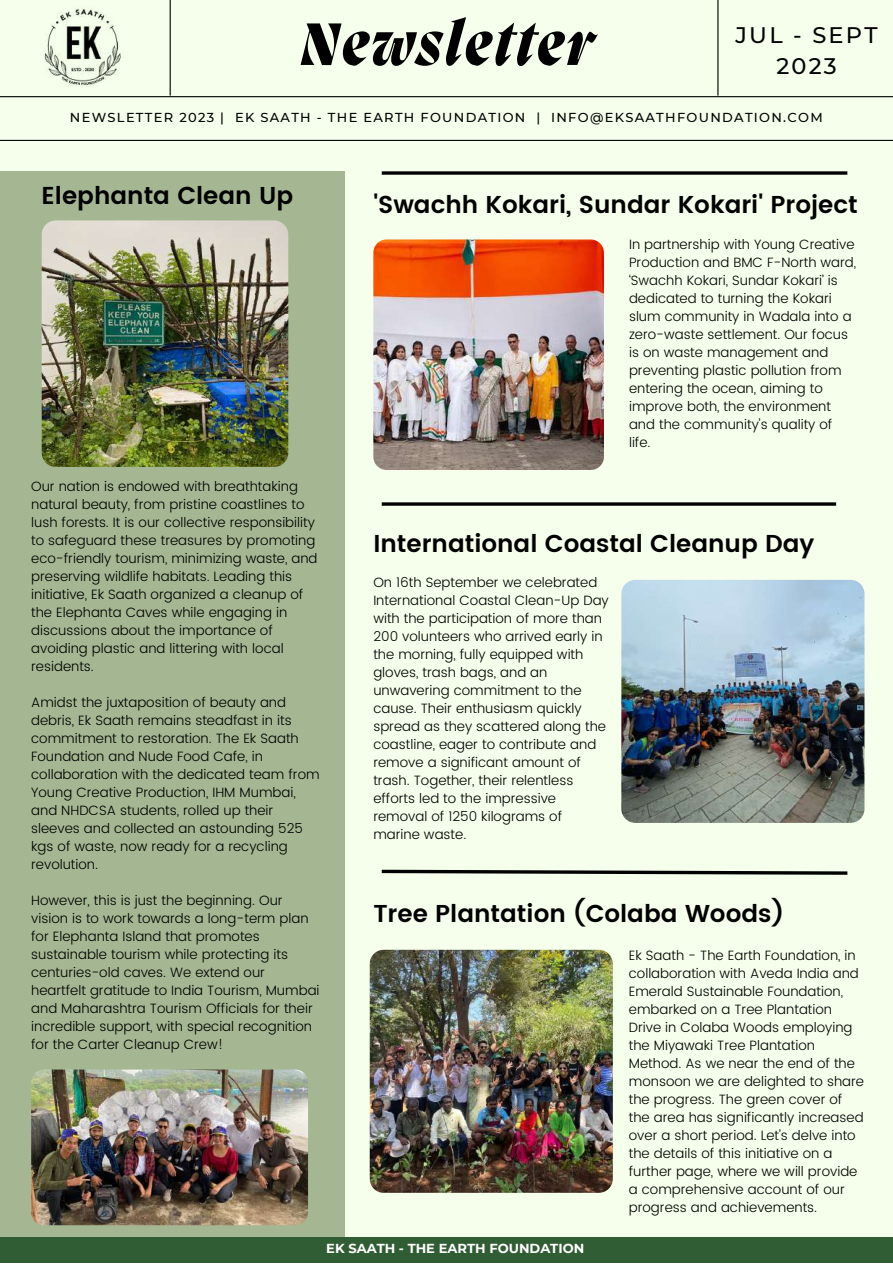
<style>
.page{position:relative;width:893px;height:1264px;background:#fff}
.page>*{position:absolute;margin:0;border:0;box-sizing:border-box;transform-origin:0 0}
.t1{font:italic 800 61.5px "Migra";letter-spacing:.04em;color:#000}
.t2{font:600 24.45px "Poppins";color:#000}
.t3{font:500 22.5px/31.5px "Montserrat";letter-spacing:.1em;color:#000;text-align:center}
.t4{font:300 13.5px/18px "Poppins";color:#000}
.t5{font:700 13.05px "Montserrat";color:#fff}
.t6{font:500 12.9px "Montserrat";letter-spacing:.1em;color:#000}
</style>
<div class="page">
<div style="left:0;top:0;width:892px;height:1262px;background:#f5ffeb"></div>
<div style="left:0;top:171px;width:345px;height:1086px;background:#a4b792"></div>
<hr style="left:170px;top:0;width:1px;height:96px;background:#000">
<hr style="left:717px;top:0;width:1px;height:96px;background:#000">
<img style="left:44px;top:8px;width:77px;height:79px">
<hr style="left:0;top:96px;width:892px;height:1px;background:#000">
<hr style="left:0;top:140px;width:892px;height:1px;background:#000">
<img style="left:42px;top:220px;width:246px;height:247px;border-radius:14px">
<img style="left:31px;top:1069px;width:277px;height:156px;border-radius:13px">
<svg style="left:382px;top:171px;width:465px;height:4px;background:#252724"></svg>
<hr style="left:382px;top:502px;width:454px;height:3px;background:#000">
<svg style="left:381px;top:869px;width:467px;height:6px"></svg>
<img style="left:373px;top:239px;width:231px;height:231px;border-radius:13px">
<img style="left:621px;top:580px;width:243px;height:242px;border-radius:14px">
<img style="left:370px;top:949px;width:242px;height:243px;border-radius:14px">
<div style="left:0;top:1237px;width:892px;height:25px;background:#315d34"></div>
<h1 class="t1" style="left:300px;top:15px;width:294px">Newsletter</h1>
<h3 class="t3" style="left:735px;top:19px;width:144px">JUL - SEPT<br>2023</h3>
<p class="t6" style="left:70px;top:109px;width:754px">NEWSLETTER 2023 | EK SAATH - THE EARTH FOUNDATION | INFO@EKSAATHFOUNDATION.COM</p>
<h2 class="t2" style="left:42px;top:181px;width:253px">Elephanta Clean Up</h2>
<h2 class="t2" style="left:373px;top:190px;width:486px">'Swachh Kokari, Sundar Kokari' Project</h2>
<p class="t4" style="left:629px;top:236px;width:229px">In partnership with Young Creative<br>Production and BMC F-North ward, ‘Swachh Kokari, Sundar Kokari’ is dedicated to turning the Kokari slum community in Wadala into a zero-waste settlement. Our focus is on waste management and preventing plastic pollution from entering the ocean, aiming to improve both, the environment and the community's quality of life.</p>
<p class="t4" style="left:31px;top:478px;width:288px">Our nation is endowed with breathtaking natural beauty, from pristine coastlines to lush forests. It is our collective responsibility to safeguard these treasures by promoting eco-friendly tourism, minimizing waste, and preserving wildlife habitats. Leading this initiative, Ek Saath organized a cleanup of the Elephanta Caves while engaging in discussions about the importance of avoiding plastic and littering with local residents.</p>
<p class="t4" style="left:31px;top:693px;width:290px">Amidst the juxtaposition of beauty and debris, Ek Saath remains steadfast in its commitment to restoration. The Ek Saath Foundation and Nude Food Cafe, in collaboration with the dedicated team from Young Creative Production, IHM Mumbai, and NHDCSA students, rolled up their sleeves and collected an astounding 525 kgs of waste, now ready for a recycling revolution.</p>
<p class="t4" style="left:31px;top:891px;width:290px">However, this is just the beginning. Our vision is to work towards a long-term plan for Elephanta Island that promotes sustainable tourism while protecting its centuries-old caves. We extend our heartfelt gratitude to India Tourism, Mumbai and Maharashtra Tourism Officials for their incredible support, with special recognition for the Carter Cleanup Crew!</p>
<h2 class="t2" style="left:373px;top:529px;width:442px">International Coastal Cleanup Day</h2>
<p class="t4" style="left:373px;top:573px;width:237px">On 16th September we celebrated<br>International Coastal Clean-Up Day with the participation of more than<br>200 volunteers who arrived early in the morning, fully equipped with gloves, trash bags, and an unwavering commitment to the cause. Their enthusiasm quickly spread as they scattered along the coastline, eager to contribute and remove a significant amount of trash. Together, their relentless efforts led to the impressive removal of 1250 kilograms of marine waste.</p>
<h2 class="t2" style="left:373px;top:898px;width:412px">Tree Plantation (Colaba Woods)</h2>
<p class="t4" style="left:628px;top:946px;width:237px">Ek Saath - The Earth Foundation, in collaboration with Aveda India and<br>Emerald Sustainable Foundation, embarked on a Tree Plantation<br>Drive in Colaba Woods employing the Miyawaki Tree Plantation<br>Method. As we near the end of the monsoon we are delighted to share the progress. The green cover of the area has significantly increased over a short period. Let's delve into the details of this initiative on a further page, where we will provide a comprehensive account of our progress and achievements.</p>
<p class="t5" style="left:326px;top:1240px;width:259px">EK SAATH - THE EARTH FOUNDATION</p>
</div>
